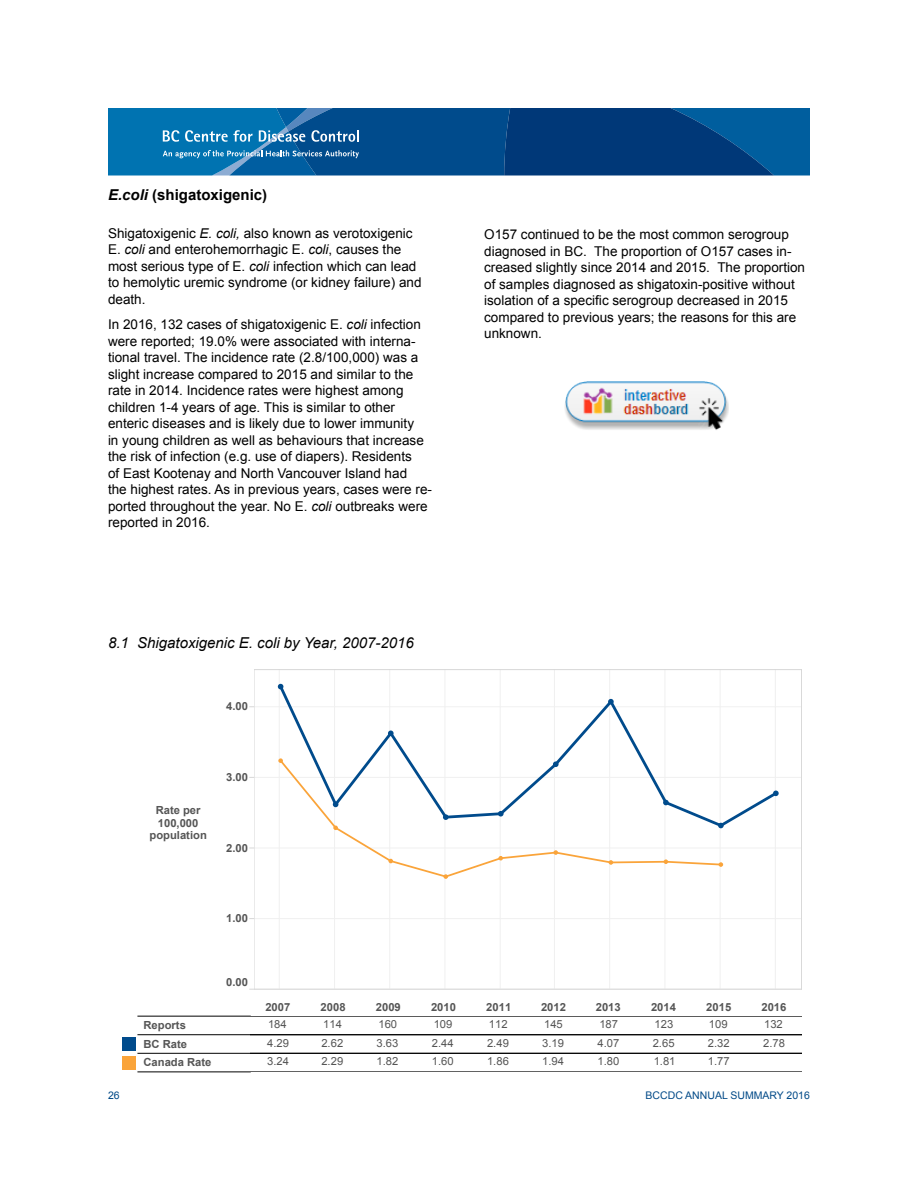
<style>
.page{position:relative;width:918px;height:1188px;background:#fff}
.page>*{position:absolute;margin:0;border:0;box-sizing:border-box;transform-origin:0 0}
.Section_subtitle_2{font:italic 15px "Arial";color:#000}
.Section_subtitle_1{font:700 15px "Arial";color:#000}
.Body{font:13.5px/16.5px "Arial";color:#000}
.t1{font:11.1px/18.6px "Arial 0 75";color:#555}
.t2{font:11.1px "Arial 0 50";color:#555}
.Folio{font:10.5px "Arial";color:#004987}
.s1{font-style:italic}
</style>
<div class="page">
<svg style="left:108px;top:108px;width:702px;height:68px;background:#095794"></svg>
<hr style="left:138px;top:1016px;width:112px;height:1px;background:#000">
<hr style="left:138px;top:1034px;width:112px;height:1px;background:#000">
<hr style="left:138px;top:1053px;width:112px;height:1px;background:#000">
<hr style="left:138px;top:1071px;width:112px;height:1px;background:#000">
<hr style="left:250px;top:1034px;width:552px;height:1px;background:#000">
<hr style="left:250px;top:1053px;width:552px;height:1px;background:#000">
<hr style="left:250px;top:1016px;width:552px;height:1px;background:#000">
<hr style="left:250px;top:1071px;width:552px;height:1px;background:#000">
<hr style="left:279px;top:670px;width:1px;height:318px;background:#f0f0f0">
<hr style="left:334px;top:670px;width:1px;height:318px;background:#f0f0f0">
<hr style="left:389px;top:670px;width:1px;height:318px;background:#f0f0f0">
<hr style="left:444px;top:670px;width:1px;height:318px;background:#f0f0f0">
<hr style="left:500px;top:670px;width:1px;height:318px;background:#f0f0f0">
<hr style="left:554px;top:670px;width:1px;height:318px;background:#f0f0f0">
<hr style="left:609px;top:670px;width:1px;height:318px;background:#f0f0f0">
<hr style="left:664px;top:670px;width:1px;height:318px;background:#f0f0f0">
<hr style="left:720px;top:670px;width:1px;height:318px;background:#f0f0f0">
<hr style="left:775px;top:670px;width:1px;height:318px;background:#f0f0f0">
<hr style="left:254px;top:918px;width:547px;height:1px;background:#f0f0f0">
<hr style="left:254px;top:848px;width:547px;height:1px;background:#f0f0f0">
<hr style="left:254px;top:777px;width:547px;height:1px;background:#f0f0f0">
<hr style="left:254px;top:706px;width:547px;height:1px;background:#f0f0f0">
<svg style="left:335px;top:829px;width:385px;height:48px"></svg>
<svg style="left:388px;top:859px;width:5px;height:4px"></svg>
<svg style="left:443px;top:874px;width:5px;height:5px"></svg>
<svg style="left:498px;top:856px;width:5px;height:4px"></svg>
<svg style="left:553px;top:850px;width:5px;height:5px"></svg>
<svg style="left:609px;top:860px;width:4px;height:5px"></svg>
<svg style="left:664px;top:859px;width:4px;height:5px"></svg>
<svg style="left:719px;top:862px;width:4px;height:5px"></svg>
<svg style="left:277px;top:683px;width:501px;height:146px"></svg>
<svg style="left:278px;top:684px;width:5px;height:5px"></svg>
<svg style="left:333px;top:802px;width:5px;height:5px"></svg>
<svg style="left:388px;top:731px;width:6px;height:5px"></svg>
<svg style="left:443px;top:814px;width:6px;height:6px"></svg>
<svg style="left:498px;top:811px;width:6px;height:6px"></svg>
<svg style="left:553px;top:761px;width:6px;height:6px"></svg>
<svg style="left:608px;top:699px;width:6px;height:5px"></svg>
<svg style="left:663px;top:800px;width:6px;height:5px"></svg>
<svg style="left:718px;top:823px;width:6px;height:5px"></svg>
<svg style="left:773px;top:791px;width:6px;height:5px"></svg>
<hr style="left:254px;top:670px;width:1px;height:319px;background:#d7d7d7">
<hr style="left:801px;top:670px;width:1px;height:319px;background:#d7d7d7">
<hr style="left:254px;top:670px;width:548px;height:1px;background:#d7d7d7">
<hr style="left:254px;top:989px;width:548px;height:1px;background:#d7d7d7">
<div style="left:122px;top:1038px;width:13px;height:13px;background:#004b8c"></div>
<div style="left:122px;top:1056px;width:13px;height:13px;background:#faa43a"></div>
<img style="left:565px;top:382px;width:163px;height:48px">
<p class="Section_subtitle_1" style="left:108px;top:185px;width:161px"><span class="s1">E.coli</span> (shigatoxigenic)</p>
<p class="Body" style="left:108px;top:225px;width:315px">Shigatoxigenic <span class="s1">E. coli,</span> also known as verotoxigenic E. <span class="s1">coli</span> and enterohemorrhagic E. <span class="s1">coli</span>, causes the most serious type of E. <span class="s1">coli</span> infection which can lead to hemolytic uremic syndrome (or kidney failure) and death.</p>
<p class="Body" style="left:108px;top:316px;width:325px">In 2016, 132 cases of shigatoxigenic E. <span class="s1">coli</span> infection were reported; 19.0% were associated with interna&shy;tional travel. The incidence rate (2.8/100,000) was a slight increase compared to 2015 and similar to the rate in 2014. Incidence rates were highest among children 1-4 years of age. This is similar to other enteric diseases and is likely due to lower immunity<br>in young children as well as behaviours that increase the risk of infection (e.g. use of diapers). Residents<br>of East Kootenay and North Vancouver Island had<br>the highest rates. As in previous years, cases were re&shy;ported throughout the year. No E. <span class="s1">coli</span> outbreaks were reported in 2016.</p>
<p class="Section_subtitle_2" style="left:108px;top:633px;width:307px">8.1 Shigatoxigenic E. coli by Year, 2007-2016</p>
<p class="t1" style="left:226px;top:698px;width:23px">4.00</p>
<p class="t1" style="left:150px;top:804px;width:59px;line-height:12.6px;text-align:center">Rate per<br>100,000 population</p>
<p class="t1" style="left:226px;top:768px;width:23px">3.00</p>
<p class="t1" style="left:226px;top:839px;width:23px">2.00</p>
<p class="t1" style="left:226px;top:909px;width:23px">1.00</p>
<p class="t1" style="left:226px;top:974px;width:23px">0.00</p>
<p class="Body" style="left:484px;top:226px;width:322px">O157 continued to be the most common serogroup diagnosed in BC. The proportion of O157 cases in&shy;creased slightly since 2014 and 2015. The proportion of samples diagnosed as shigatoxin-positive without isolation of a specific serogroup decreased in 2015 compared to previous years; the reasons for this are unknown.</p>
<p class="t1" style="left:144px;top:1016px;width:69px">Reports<br>BC Rate<br>Canada Rate</p>
<p class="t1" style="left:265px;top:998px;width:26px">2007</p>
<p class="t1" style="left:321px;top:998px;width:26px">2008</p>
<p class="t1" style="left:376px;top:998px;width:26px">2009</p>
<p class="t1" style="left:431px;top:998px;width:26px">2010</p>
<p class="t1" style="left:486px;top:998px;width:26px">2011</p>
<p class="t1" style="left:541px;top:998px;width:26px">2012</p>
<p class="t1" style="left:596px;top:998px;width:26px">2013</p>
<p class="t1" style="left:651px;top:998px;width:26px">2014</p>
<p class="t1" style="left:706px;top:998px;width:26px">2015</p>
<p class="t1" style="left:762px;top:998px;width:26px">2016</p>
<p class="t2" style="left:268px;top:1017px;width:20px">184</p>
<p class="t2" style="left:323px;top:1017px;width:20px">114</p>
<p class="t2" style="left:379px;top:1017px;width:20px">160</p>
<p class="t2" style="left:434px;top:1017px;width:20px">109</p>
<p class="t2" style="left:489px;top:1017px;width:20px">112</p>
<p class="t2" style="left:544px;top:1017px;width:20px">145</p>
<p class="t2" style="left:599px;top:1017px;width:20px">187</p>
<p class="t2" style="left:655px;top:1017px;width:20px">123</p>
<p class="t2" style="left:709px;top:1017px;width:20px">109</p>
<p class="t2" style="left:764px;top:1017px;width:20px">132</p>
<p class="t2" style="left:267px;top:1036px;width:23px">4.29</p>
<p class="t2" style="left:321px;top:1036px;width:23px">2.62</p>
<p class="t2" style="left:377px;top:1036px;width:23px">3.63</p>
<p class="t2" style="left:432px;top:1036px;width:23px">2.44</p>
<p class="t2" style="left:487px;top:1036px;width:23px">2.49</p>
<p class="t2" style="left:542px;top:1036px;width:23px">3.19</p>
<p class="t2" style="left:598px;top:1036px;width:23px">4.07</p>
<p class="t2" style="left:653px;top:1036px;width:23px">2.65</p>
<p class="t2" style="left:708px;top:1036px;width:23px">2.32</p>
<p class="t2" style="left:763px;top:1036px;width:23px">2.78</p>
<p class="t2" style="left:267px;top:1054px;width:23px">3.24</p>
<p class="t2" style="left:321px;top:1054px;width:23px">2.29</p>
<p class="t2" style="left:377px;top:1054px;width:23px">1.82</p>
<p class="t2" style="left:432px;top:1054px;width:23px">1.60</p>
<p class="t2" style="left:487px;top:1054px;width:23px">1.86</p>
<p class="t2" style="left:542px;top:1054px;width:23px">1.94</p>
<p class="t2" style="left:598px;top:1054px;width:23px">1.80</p>
<p class="t2" style="left:654px;top:1054px;width:23px">1.81</p>
<p class="t2" style="left:708px;top:1054px;width:23px">1.77</p>
<p class="Folio" style="left:108px;top:1089px;width:13px">26</p>
<p class="Folio" style="left:646px;top:1089px;width:166px">BCCDC ANNUAL SUMMARY 2016</p>
</div>
